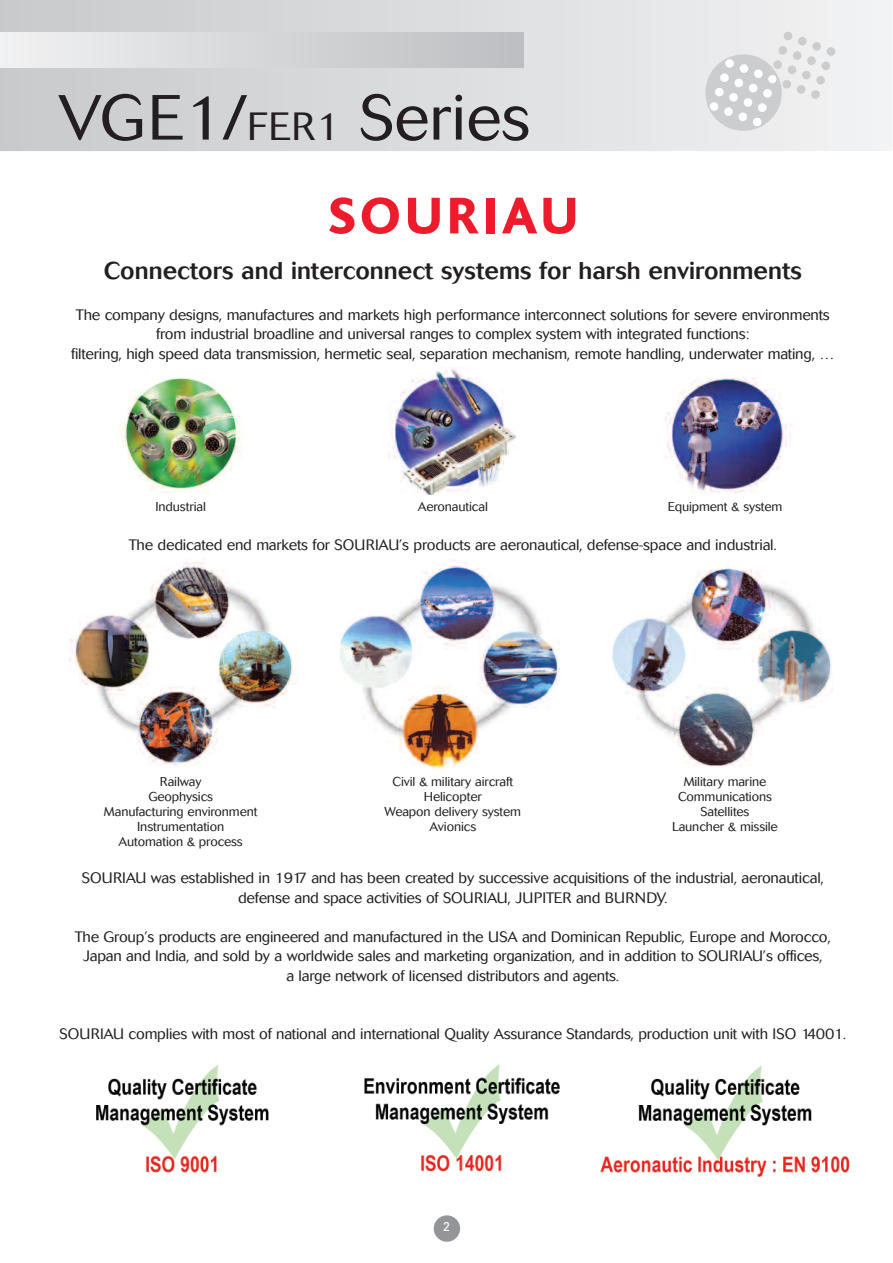
<style>
.page{position:relative;width:893px;height:1263px;background:#fff}
.page>*{position:absolute;margin:0;border:0;box-sizing:border-box;transform-origin:0 0}
.t1{font:300 63px "Cosmos";color:#231f20}
.t2{font:500 24px "Cosmos";color:#231f20}
.t3{font:300 15px/19.5px "Cosmos";letter-spacing:-.015em;color:#231f20;text-align:center}
.t4{font:300 12.75px/15px "Cosmos";letter-spacing:-.01em;color:#231f20;text-align:center}
.t5{font:12.75px "Univers";color:#fff;scale:.96 1}
.s1{font-size:39px}
</style>
<div class="page">
<div style="left:434px;top:1215px;width:26px;height:27px;background:#939598;border-radius:50%"></div>
<svg style="left:0;top:0;width:892px;height:151px;background:#dcdddf"></svg>
<svg style="left:700px;top:31px;width:136px;height:105px"></svg>
<div style="left:0;top:33px;width:524px;height:34px;background:linear-gradient(to right,#f0f1f2,#bdbec0)"></div>
<svg style="left:329px;top:197px;width:25px;height:37px"></svg>
<svg style="left:362px;top:197px;width:37px;height:37px"></svg>
<svg style="left:408px;top:198px;width:32px;height:36px"></svg>
<svg style="left:450px;top:198px;width:29px;height:35px"></svg>
<div style="left:486px;top:198px;width:8px;height:35px;background:#ee1b2c"></div>
<svg style="left:502px;top:198px;width:35px;height:35px"></svg>
<svg style="left:543px;top:198px;width:32px;height:36px"></svg>
<img style="left:118px;top:378px;width:126px;height:115px">
<img style="left:388px;top:367px;width:128px;height:128px">
<img style="left:665px;top:377px;width:127px;height:116px">
<img style="left:96px;top:1065px;width:173px;height:108px">
<img style="left:364px;top:1064px;width:196px;height:108px">
<img style="left:600px;top:1066px;width:250px;height:111px">
<img style="left:69px;top:561px;width:227px;height:205px">
<img style="left:340px;top:560px;width:220px;height:211px">
<img style="left:612px;top:568px;width:221px;height:199px">
<h1 class="t1" style="left:59px;top:92px;width:473px">VGE1/<span class="s1">FER1</span> Series</h1>
<h2 class="t2" style="left:104px;top:262px;width:700px">Connectors and interconnect systems for harsh environments</h2>
<p class="t3" style="left:71px;top:306px;width:765px">The company designs, manufactures and markets high performance interconnect solutions for severe environments from industrial broadline and universal ranges to complex system with integrated functions:<br>filtering, high speed data transmission, hermetic seal, separation mechanism, remote handling, underwater mating, …</p>
<p class="t4" style="left:155px;top:500px;width:52px">Industrial</p>
<p class="t4" style="left:418px;top:500px;width:72px">Aeronautical</p>
<p class="t4" style="left:668px;top:500px;width:116px">Equipment &amp; system</p>
<p class="t3" style="left:129px;top:536px;width:649px">The dedicated end markets for SOURIAU’s products are aeronautical, defense-space and industrial.</p>
<p class="t4" style="left:104px;top:775px;width:155px">Railway<br>Geophysics<br>Manufacturing environment<br>Instrumentation<br>Automation &amp; process</p>
<p class="t4" style="left:385px;top:775px;width:138px">Civil &amp; military aircraft<br>Helicopter<br>Weapon delivery system<br>Avionics</p>
<p class="t4" style="left:672px;top:775px;width:107px">Military marine<br>Communications<br>Satellites<br>Launcher &amp; missile</p>
<p class="t3" style="left:82px;top:869px;width:744px">SOURIAU was established in 1917 and has been created by successive acquisitions of the industrial, aeronautical, defense and space activities of SOURIAU, JUPITER and BURNDY.</p>
<p class="t3" style="left:75px;top:928px;width:757px">The Group’s products are engineered and manufactured in the USA and Dominican Republic, Europe and Morocco,<br>Japan and India, and sold by a worldwide sales and marketing organization, and in addition to SOURIAU’s offices,<br>a large network of licensed distributors and agents.</p>
<p class="t3" style="left:59px;top:1025px;width:788px">SOURIAU complies with most of national and international Quality Assurance Standards, production unit with ISO 14001.</p>
<p class="t5" style="left:443px;top:1222px;width:9px">2</p>
</div>
